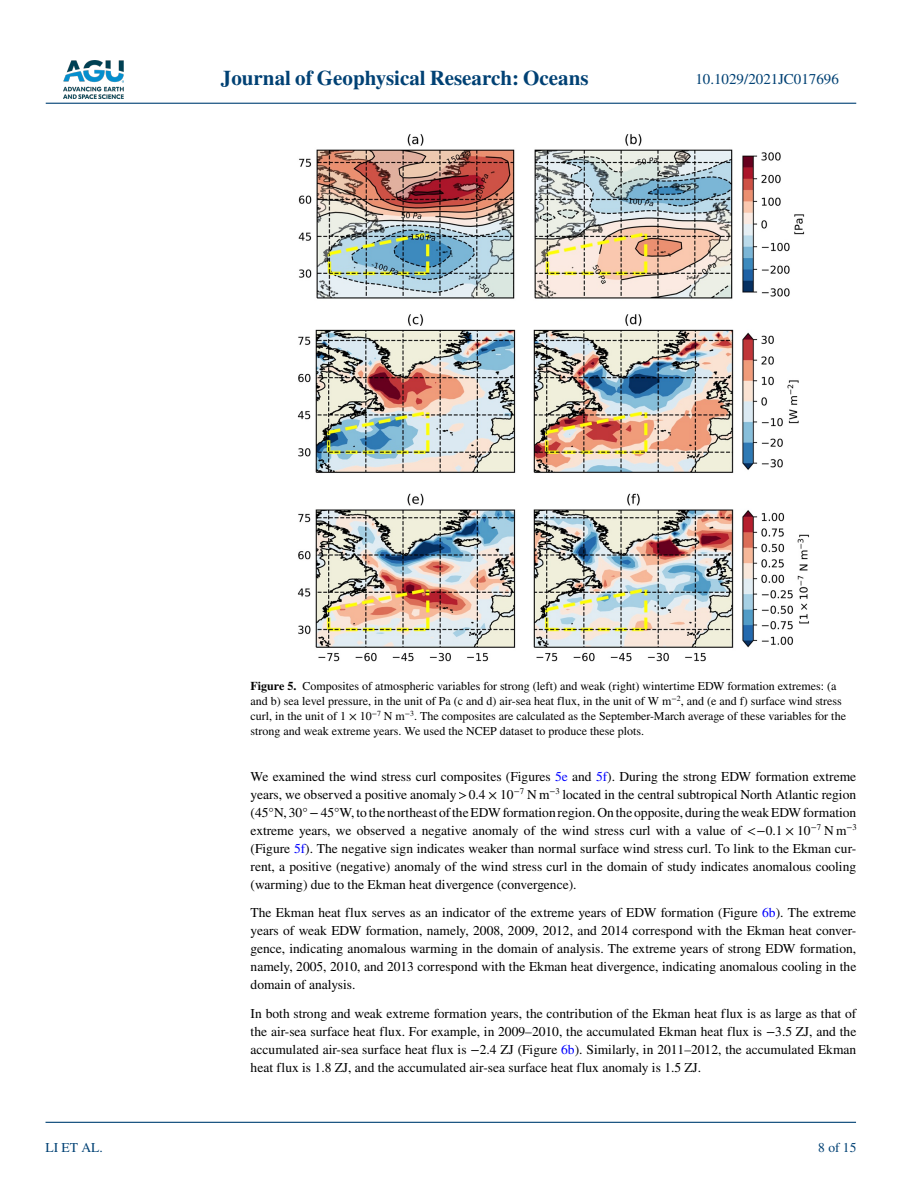
<style>
.page{position:relative;width:902px;height:1183px;background:#fff}
.page>*{position:absolute;margin:0;border:0;box-sizing:border-box;transform-origin:0 0}
.t1{font:700 21px "STIX";color:#004174}
.t2{font:15px "STIX";color:#004174}
.t3{font:13.5px/18px "STIX";color:#000;text-align:justify}
.t4{font:13.5px "STIX";color:#004174}
.t5{font:12px/15px "STIX";color:#000}
.s1{font-weight:700}
.s2{color:#00f}
.s3{font-family:"STIX Math";font-style:italic}
.s4{font-family:"STIX Math"}
</style>
<div class="page">
<img style="left:63px;top:60px;width:60px;height:39px">
<hr style="left:46px;top:103px;width:810px;height:1px;background:#004174">
<hr style="left:45px;top:1121px;width:810px;height:1px;background:#004174">
<img style="left:297px;top:134px;width:512px;height:527px">
<h1 class="t1" style="left:221px;top:66px;width:369px">Journal of Geophysical Research: Oceans</h1>
<p class="t2" style="left:695px;top:69px;width:145px">10.1029/2021JC017696</p>
<p class="t4" style="left:45px;top:1138px;width:59px">LI ET AL.</p>
<p class="t5" style="left:250px;top:678px;width:597px"><span class="s1">Figure 5.</span> Composites of atmospheric variables for strong (left) and weak (right) wintertime EDW formation extremes: (a and b) sea level pressure, in the unit of Pa (c and d) air-sea heat flux, in the unit of W m<sup>−2</sup>, and (e and f) surface wind stress curl, in the unit of 1 × 10<sup>−7</sup> N m<sup>−3</sup>. The composites are calculated as the September-March average of these variables for the strong and weak extreme years. We used the NCEP dataset to produce these plots.</p>
<p class="t3" style="left:250px;top:768px;width:607px">We examined the wind stress curl composites (Figures <span class="s2">5e</span> and <span class="s2">5f</span>). During the strong EDW formation extreme years, we observed a positive anomaly <span class="s3">&gt;</span><span class="s4">0</span><span class="s3">.</span><span class="s4">4 × 10</span><sup>−7</sup> <span class="s4">N m</span><sup>−3</sup> located in the central subtropical North Atlantic region (45°N, 30° − 45°W, to the northeast of the EDW formation region. On the opposite, during the weak EDW formation extreme years, we observed a negative anomaly of the wind stress curl with a value of <span class="s3">&lt;</span><span class="s4">−0</span><span class="s3">.</span><span class="s4">1 × 10</span><sup>−7</sup> <span class="s4">N m</span><sup>−3 </sup>(Figure <span class="s2">5f</span>). The negative sign indicates weaker than normal surface wind stress curl. To link to the Ekman cur&shy;rent, a positive (negative) anomaly of the wind stress curl in the domain of study indicates anomalous cooling (warming) due to the Ekman heat divergence (convergence).</p>
<p class="t3" style="left:250px;top:904px;width:607px">The Ekman heat flux serves as an indicator of the extreme years of EDW formation (Figure <span class="s2">6b</span>). The extreme years of weak EDW formation, namely, 2008, 2009, 2012, and 2014 correspond with the Ekman heat conver&shy;gence, indicating anomalous warming in the domain of analysis. The extreme years of strong EDW formation, namely, 2005, 2010, and 2013 correspond with the Ekman heat divergence, indicating anomalous cooling in the domain of analysis.</p>
<p class="t3" style="left:250px;top:1005px;width:607px">In both strong and weak extreme formation years, the contribution of the Ekman heat flux is as large as that of the air-sea surface heat flux. For example, in 2009–2010, the accumulated Ekman heat flux is −3.5 ZJ, and the accumulated air-sea surface heat flux is −2.4 ZJ (Figure <span class="s2">6b</span>). Similarly, in 2011–2012, the accumulated Ekman heat flux is 1.8 ZJ, and the accumulated air-sea surface heat flux anomaly is 1.5 ZJ.</p>
<p class="t4" style="left:818px;top:1138px;width:40px">8 of 15</p>
</div>
